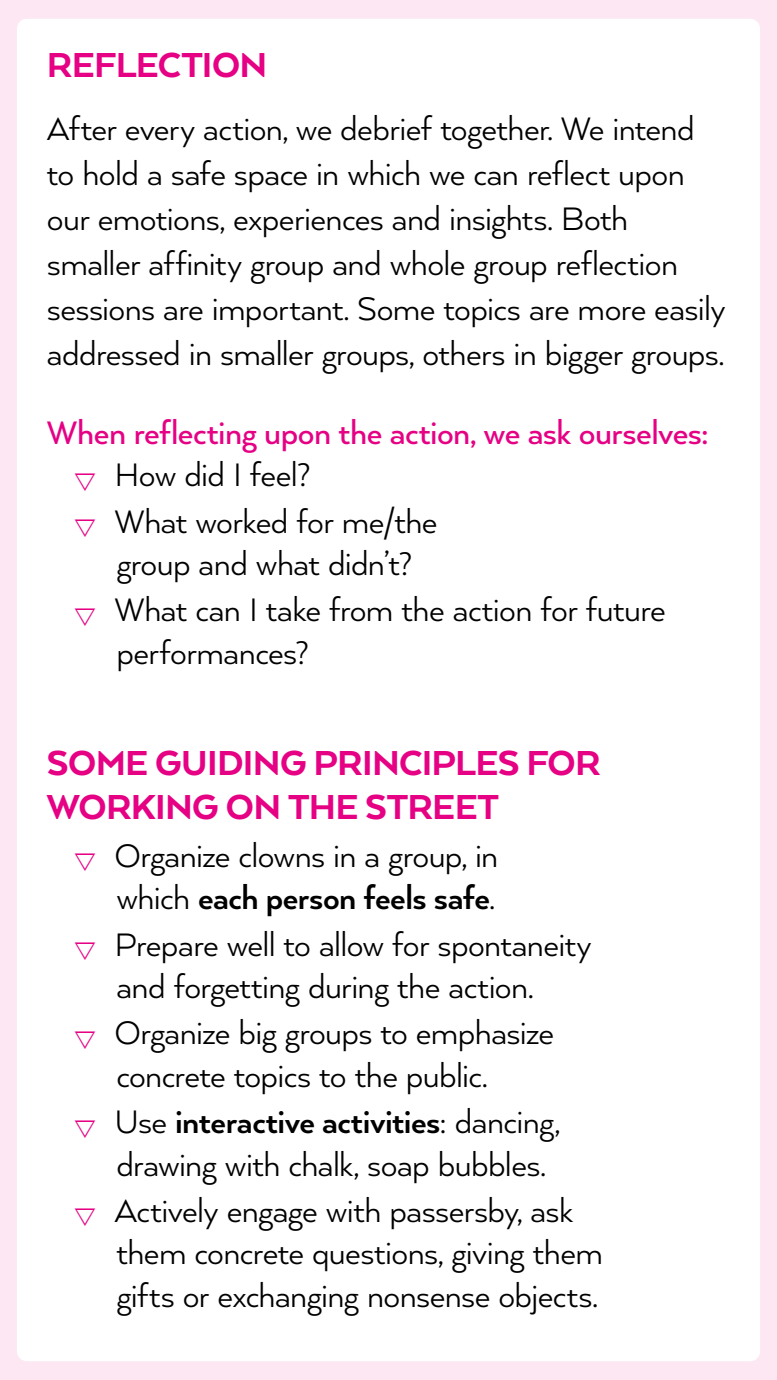
<style>
.page{position:relative;width:777px;height:1380px;background:#fff}
.page>*{position:absolute;margin:0;border:0;box-sizing:border-box;transform-origin:0 0}
.t1{font:800 40px/43.8px "Arquitecta";letter-spacing:-.02em;color:#e50084}
.t2{font:37.5px/42.5px "Arquitecta";letter-spacing:-.015em;color:#000}
.t3{font:500 37.5px "Arquitecta";letter-spacing:-.015em;color:#e50084}
.s1{font-weight:700}
</style>
<div class="page">
<div style="left:0;top:0;width:776px;height:1380px;background:#fce7f2"></div>
<div style="left:17px;top:19px;width:742px;height:1342px;background:#fff;border-radius:10px"></div>
<p class="t1" style="left:47px;top:42px;width:222px">REFLECTION</p>
<p class="t2" style="left:47px;top:105px;width:680px;line-height:45px">After every action, we debrief together. We intend to hold a safe space in which we can reflect upon our emotions, experiences and insights. Both smaller affinity group and whole group reflection sessions are important. Some topics are more easily addressed in smaller groups, others in bigger groups.</p>
<p class="t3" style="left:47px;top:409px;width:663px">When reflecting upon the action, we ask ourselves:</p>
<p class="t2" style="left:114px;top:451px;width:324px;line-height:46.2px">How did I feel?<br>What worked for me/the</p>
<p class="t2" style="left:114px;top:539px;width:552px;line-height:46.2px">group and what didn’t?<br>What can I take from the action for future</p>
<p class="t2" style="left:116px;top:630px;width:194px">performances?</p>
<p class="t1" style="left:47px;top:740px;width:555px">SOME GUIDING PRINCIPLES FOR<br>WORKING ON THE STREET</p>
<p class="t2" style="left:114px;top:833px;width:385px">Organize clowns in a group, in which <span class="s1">each person feels safe</span>.</p>
<p class="t2" style="left:114px;top:922px;width:478px">Prepare well to allow for spontaneity and forgetting during the action.</p>
<p class="t2" style="left:114px;top:1011px;width:441px">Organize big groups to emphasize concrete topics to the public.</p>
<p class="t2" style="left:114px;top:1099px;width:447px">Use <span class="s1">interactive activities</span>: dancing, drawing with chalk, soap bubbles.</p>
<p class="t2" style="left:114px;top:1188px;width:490px">Actively engage with passersby, ask them concrete questions, giving them gifts or exchanging nonsense objects.</p>
</div>
